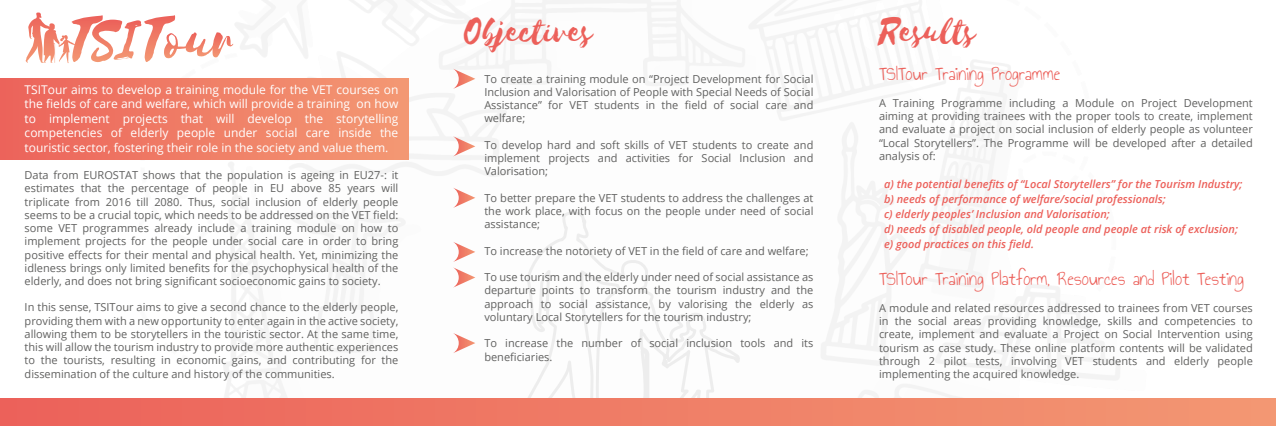
<style>
.page{position:relative;width:1276px;height:426px;background:#fff}
.page>*{position:absolute;margin:0;border:0;box-sizing:border-box;transform-origin:0 0}
.t1{font:40px "Selima";color:#ec605a}
.t2{font:20px "Annie Use Your Telescope";color:#ec605a}
.t3{font:12px/14.4px "Open Sans";color:#fff;text-align:justify}
.t4{font:11px/13.2px "Open Sans";color:#616160;text-align:justify}
.t5{font:italic 600 11px/15px "Open Sans";color:#ec605a}
</style>
<div class="page">
<svg style="left:527px;top:212px;width:213px;height:186px"></svg>
<svg style="left:71px;top:15px;width:162px;height:47px"></svg>
<svg style="left:26px;top:13px;width:29px;height:50px"></svg>
<div style="left:0;top:79px;width:408px;height:80px;background:linear-gradient(to right,#ec635b,#f39873)"></div>
<div style="left:0;top:398px;width:1276px;height:27px;background:linear-gradient(to right,#ec625a,#f39873)"></div>
<svg style="left:453px;top:68px;width:22px;height:21px"></svg>
<svg style="left:453px;top:136px;width:22px;height:20px"></svg>
<svg style="left:453px;top:188px;width:22px;height:20px"></svg>
<svg style="left:453px;top:242px;width:22px;height:45px"></svg>
<svg style="left:453px;top:333px;width:22px;height:20px"></svg>
<p class="t3" style="left:25px;top:82px;width:375px">TSITour aims to develop a training module for the VET courses on the fields of care and welfare, which will provide a training on how to implement projects that will develop the storytelling competencies of elderly people under social care inside the touristic sector, fostering their role in the society and value them.</p>
<p class="t4" style="left:25px;top:168px;width:375px">Data from EUROSTAT shows that the population is ageing in EU27-: it estimates that the percentage of people in EU above 85 years will triplicate from 2016 till 2080. Thus, social inclusion of elderly people seems to be a crucial topic, which needs to be addressed on the VET field: some VET programmes already include a training module on how to implement projects for the people under social care in order to bring positive effects for their mental and physical health. Yet, minimizing the idleness brings only limited benefits for the psychophysical health of the elderly, and does not bring significant socioeconomic gains to society.</p>
<p class="t4" style="left:25px;top:300px;width:375px">In this sense, TSITour aims to give a second chance to the elderly people, providing them with a new opportunity to enter again in the active society, allowing them to be storytellers in the touristic sector. At the same time, this will allow the tourism industry to provide more authentic experiences to the tourists, resulting in economic gains, and contributing for the dissemination of the culture and history of the communities.</p>
<h1 class="t1" style="left:464px;top:10px;width:130px">Objectives</h1>
<p class="t4" style="left:484px;top:72px;width:330px">To create a training module on “Project Development for Social Inclusion and Valorisation of People with Special Needs of Social Assistance” for VET students in the field of social care and welfare;</p>
<p class="t4" style="left:484px;top:138px;width:331px">To develop hard and soft skills of VET students to create and implement projects and activities for Social Inclusion and Valorisation;</p>
<p class="t4" style="left:484px;top:191px;width:331px">To better prepare the VET students to address the challenges at the work place, with focus on the people under need of social assistance;</p>
<p class="t4" style="left:484px;top:243px;width:326px">To increase the notoriety of VET in the field of care and welfare;</p>
<p class="t4" style="left:484px;top:270px;width:330px">To use tourism and the elderly under need of social assistance as departure points to transform the tourism industry and the approach to social assistance, by valorising the elderly as voluntary Local Storytellers for the tourism industry;</p>
<p class="t4" style="left:484px;top:336px;width:330px">To increase the number of social inclusion tools and its beneficiaries.</p>
<h1 class="t1" style="left:879px;top:10px;width:98px">Results</h1>
<h2 class="t2" style="left:879px;top:60px;width:183px">TSITour Training Programme</h2>
<p class="t4" style="left:879px;top:96px;width:375px">A Training Programme including a Module on Project Development aiming at providing trainees with the proper tools to create, implement and evaluate a project on social inclusion of elderly people as volunteer “Local Storytellers”. The Programme will be developed after a detailed analysis of:</p>
<p class="t5" style="left:884px;top:176px;width:360px">a) the potential benefits of “Local Storytellers” for the Tourism Industry; b) needs of performance of welfare/social professionals;<br>c) elderly peoples’ Inclusion and Valorisation;<br>d) needs of disabled people, old people and people at risk of exclusion; e) good practices on this field.</p>
<h2 class="t2" style="left:879px;top:264px;width:367px">TSITour Training Platform, Resources and Pilot Testing</h2>
<p class="t4" style="left:879px;top:300px;width:375px">A module and related resources addressed to trainees from VET courses in the social areas providing knowledge, skills and competencies to create, implement and evaluate a Project on Social Intervention using tourism as case study. These online platform contents will be validated through 2 pilot tests, involving VET students and elderly people implementing the acquired knowledge.</p>
</div>
